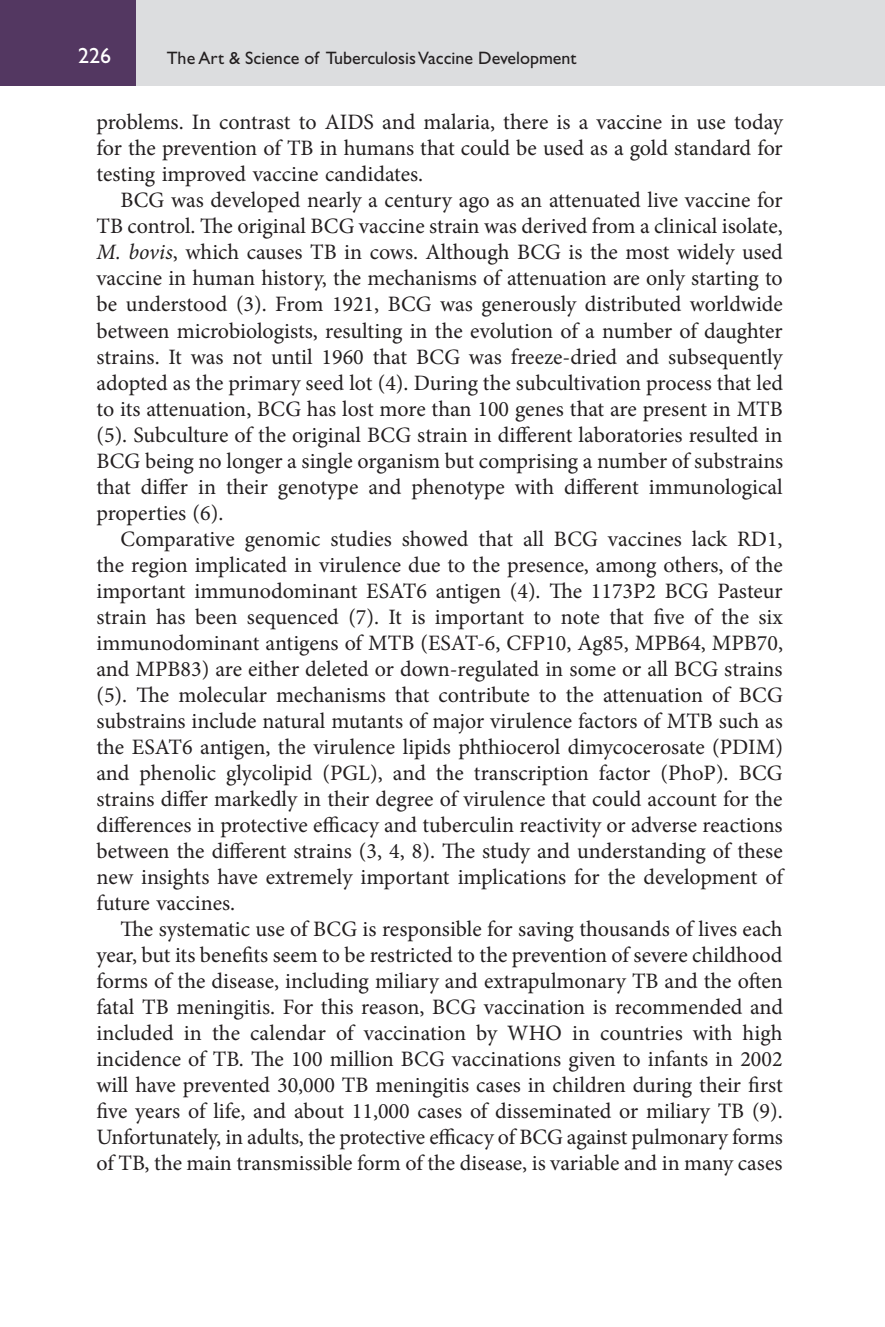
<style>
.page{position:relative;width:885px;height:1327px;background:#fff}
.page>*{position:absolute;margin:0;border:0;box-sizing:border-box;transform-origin:0 0}
.t1{font:22px/26px "Minion Pro";color:#231f20;text-align:justify}
.t2{font:22px "Gill Sans Std";color:#fff}
.t3{font:18px "Gill Sans Std";color:#231f20}
.s1{font-style:italic}
</style>
<div class="page">
<div style="left:135px;top:0;width:749px;height:86px;background:#dcdddf"></div>
<div style="left:0;top:0;width:136px;height:86px;background:#533761"></div>
<hr style="left:884px;top:0;width:1px;height:86px;background:#dcdddf">
<p class="t2" style="left:78px;top:48px;width:34px">226</p>
<p class="t3" style="left:167px;top:51px;width:411px">The Art &amp; Science of Tuberculosis Vaccine Development</p>
<p class="t1" style="left:96px;top:111px;width:688px">problems. In contrast to AIDS and malaria, there is a vaccine in use today for the prevention of TB in humans that could be used as a gold standard for testing improved vaccine candidates.</p>
<p class="t1" style="left:96px;top:189px;width:688px;text-indent:24px">BCG was developed nearly a century ago as an attenuated live vaccine for TB control. The original BCG vaccine strain was derived from a clinical isolate, <span class="s1">M. bovis</span>, which causes TB in cows. Although BCG is the most widely used vaccine in human history, the mechanisms of attenuation are only starting to be understood (3). From 1921, BCG was generously distributed worldwide between microbiologists, resulting in the evolution of a number of daughter strains. It was not until 1960 that BCG was freeze-dried and subsequently adopted as the primary seed lot (4). During the subcultivation process that led to its attenuation, BCG has lost more than 100 genes that are present in MTB (5). Subculture of the original BCG strain in different laboratories resulted in BCG being no longer a single organism but comprising a number of substrains that differ in their genotype and phenotype with different immunological properties (6).</p>
<p class="t1" style="left:96px;top:527px;width:688px;text-indent:24px">Comparative genomic studies showed that all BCG vaccines lack RD1, the region implicated in virulence due to the presence, among others, of the important immunodominant ESAT6 antigen (4). The 1173P2 BCG Pasteur strain has been sequenced (7). It is important to note that five of the six immunodominant antigens of MTB (ESAT-6, CFP10, Ag85, MPB64, MPB70, and MPB83) are either deleted or down-regulated in some or all BCG strains (5). The molecular mechanisms that contribute to the attenuation of BCG substrains include natural mutants of major virulence factors of MTB such as the ESAT6 antigen, the virulence lipids phthiocerol dimycocerosate (PDIM) and phenolic glycolipid (PGL), and the transcription factor (PhoP). BCG strains differ markedly in their degree of virulence that could account for the differences in protective efficacy and tuberculin reactivity or adverse reactions between the different strains (3, 4, 8). The study and understanding of these new insights have extremely important implications for the development of future vaccines.</p>
<p class="t1" style="left:96px;top:917px;width:688px;text-indent:24px">The systematic use of BCG is responsible for saving thousands of lives each year, but its benefits seem to be restricted to the prevention of severe childhood forms of the disease, including miliary and extrapulmonary TB and the often fatal TB meningitis. For this reason, BCG vaccination is recommended and included in the calendar of vaccination by WHO in countries with high incidence of TB. The 100 million BCG vaccinations given to infants in 2002 will have prevented 30,000 TB meningitis cases in children during their first five years of life, and about 11,000 cases of disseminated or miliary TB (9).<br>Unfortunately, in adults, the protective efficacy of BCG against pulmonary forms of TB, the main transmissible form of the disease, is variable and in many cases</p>
</div>
